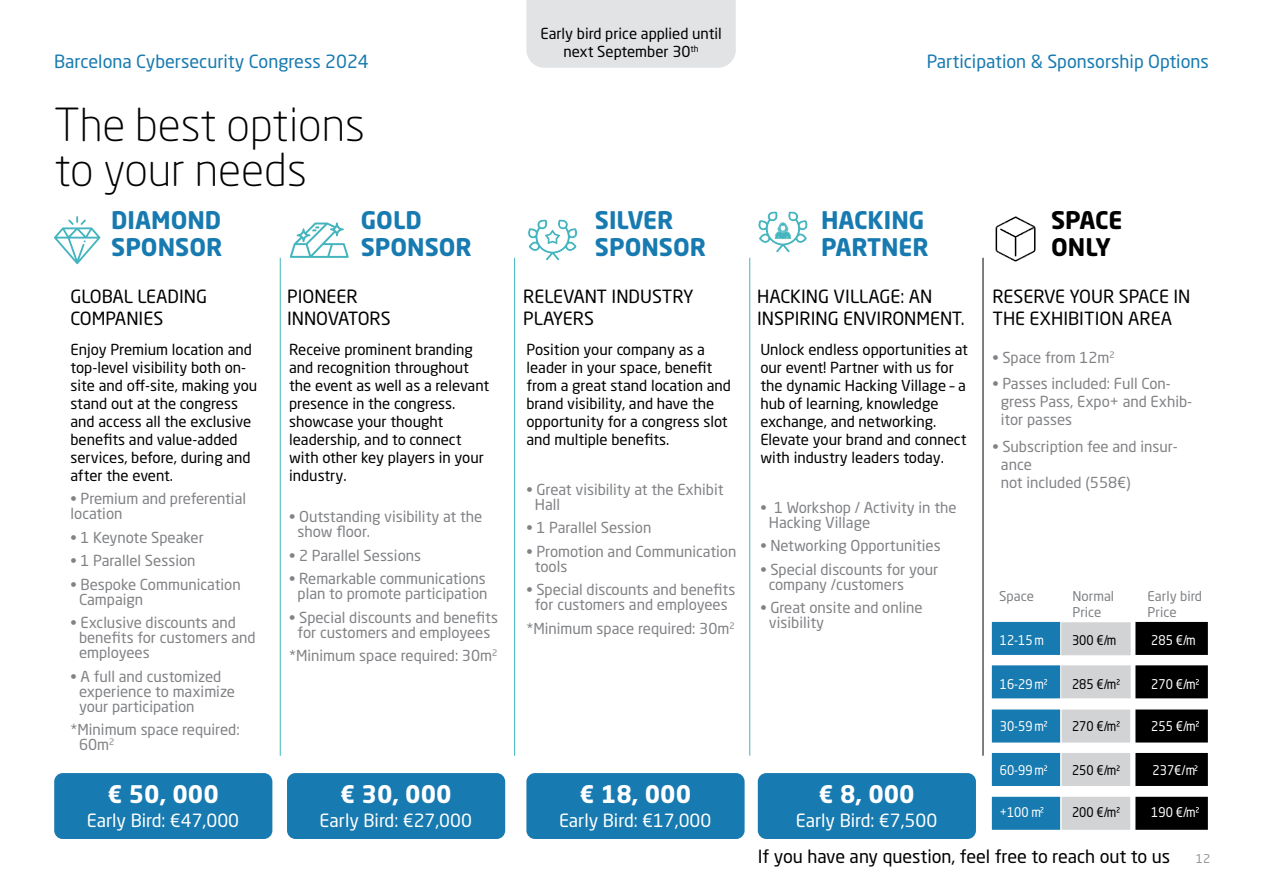
<style>
.page{position:relative;width:1263px;height:893px;background:#fff}
.page>*{position:absolute;margin:0;border:0;box-sizing:border-box;transform-origin:0 0}
.t1{font:300 45px/45px "Neo Sans Std";color:#000}
.t2{font:700 24px/27px "Neo Sans Std";color:#177ab0}
.t3{font:700 24px "Neo Sans Std";color:#fff}
.t4{font:700 24px/27px "Neo Sans Std";color:#000}
.t5{font:18px/21.6px "Neo Sans Std";color:#000}
.t6{font:18px "Neo Sans Std";color:#fff}
.t7{font:18px "Neo Sans Std";color:#177ab0}
.t8{font:15px/15px "Neo Sans Std";color:#808285}
.t9{font:15px/18px "Neo Sans Std";color:#000}
.t10{font:13.35px/16px "Neo Sans Std";color:#808285}
.t11{font:13.2px "Neo Sans Std";color:#fff;scale:.9 1}
.t12{font:13.2px "Neo Sans Std";color:#000;scale:.9 1}
.t13{font:12px "Neo Sans Std";color:#939598}
</style>
<div class="page">
<div style="left:526px;top:0;width:210px;height:68px;background:#e2e3e4"></div>
<svg style="left:527px;top:219px;width:51px;height:42px"></svg>
<svg style="left:54px;top:216px;width:46px;height:48px"></svg>
<svg style="left:290px;top:222px;width:59px;height:36px"></svg>
<hr style="left:280px;top:258px;width:1px;height:498px;background:#44b4be">
<hr style="left:514px;top:258px;width:1px;height:498px;background:#44b4be">
<hr style="left:749px;top:258px;width:1px;height:498px;background:#44b4be">
<hr style="left:983px;top:258px;width:1px;height:498px;background:#000">
<svg style="left:992px;top:622px;width:216px;height:33px;background:#517183"></svg>
<svg style="left:992px;top:665px;width:216px;height:33px;background:#537384"></svg>
<svg style="left:992px;top:709px;width:216px;height:33px;background:#547485"></svg>
<svg style="left:992px;top:753px;width:216px;height:33px;background:#527183"></svg>
<svg style="left:992px;top:797px;width:216px;height:33px;background:#537283"></svg>
<div style="left:54px;top:773px;width:218px;height:66px;background:#177ab0;border-radius:9px"></div>
<div style="left:287px;top:773px;width:218px;height:66px;background:#177ab0;border-radius:9px"></div>
<div style="left:526px;top:773px;width:219px;height:66px;background:#177ab0;border-radius:9px"></div>
<div style="left:758px;top:773px;width:218px;height:66px;background:#177ab0;border-radius:9px"></div>
<svg style="left:995px;top:217px;width:41px;height:45px"></svg>
<svg style="left:758px;top:211px;width:50px;height:42px"></svg>
<p class="t7" style="left:54px;top:50px;width:316px">Barcelona Cybersecurity Congress 2024</p>
<p class="t9" style="left:540px;top:24px;width:183px;text-align:center">Early bird price applied until next September 30<sup>th</sup></p>
<p class="t7" style="left:927px;top:50px;width:284px">Participation &amp; Sponsorship Options</p>
<h1 class="t1" style="left:54px;top:101px;width:312px">The best options to your needs</h1>
<h2 class="t2" style="left:111px;top:206px;width:113px">DIAMOND<br>SPONSOR</h2>
<p class="t5" style="left:70px;top:285px;width:138px">GLOBAL LEADING<br>COMPANIES</p>
<p class="t5" style="left:287px;top:285px;width:105px">PIONEER<br>INNOVATORS</p>
<p class="t5" style="left:523px;top:285px;width:172px">RELEVANT INDUSTRY<br>PLAYERS</p>
<p class="t5" style="left:757px;top:285px;width:209px">HACKING VILLAGE: AN<br>INSPIRING ENVIRONMENT.</p>
<p class="t5" style="left:992px;top:285px;width:200px">RESERVE YOUR SPACE IN<br>THE EXHIBITION AREA</p>
<h2 class="t2" style="left:361px;top:206px;width:113px">GOLD<br>SPONSOR</h2>
<h2 class="t2" style="left:821px;top:206px;width:109px">HACKING<br>PARTNER</h2>
<h2 class="t2" style="left:595px;top:206px;width:113px">SILVER<br>SPONSOR</h2>
<h2 class="t4" style="left:1051px;top:206px;width:73px">SPACE<br>ONLY</h2>
<p class="t9" style="left:70px;top:340px;width:188px">Enjoy Premium location and top-level visibility both on&shy;site and off-site, making you stand out at the congress and access all the exclusive benefits and value-added services, before, during and after the event.</p>
<p class="t8" style="left:70px;top:491px;width:177px">• Premium and preferential location</p>
<p class="t8" style="left:70px;top:529px;width:135px">• 1 Keynote Speaker</p>
<p class="t8" style="left:70px;top:553px;width:127px">• 1 Parallel Session</p>
<p class="t8" style="left:79px;top:576px;width:163px;text-indent:-9px">• Bespoke Communication<br>Campaign</p>
<p class="t8" style="left:79px;top:615px;width:178px;text-indent:-9px">• Exclusive discounts and benefits for customers and employees</p>
<p class="t8" style="left:79px;top:668px;width:158px;text-indent:-9px">• A full and customized experience to maximize your participation</p>
<p class="t8" style="left:79px;top:722px;width:162px;text-indent:-9px">*Minimum space required:<br>60m<sup>2</sup></p>
<h2 class="t3" style="left:107px;top:779px;width:113px">€ 50, 000</h2>
<p class="t6" style="left:87px;top:809px;width:154px">Early Bird: €47,000</p>
<p class="t9" style="left:289px;top:340px;width:202px">Receive prominent branding and recognition throughout the event as well as a relevant presence in the congress. showcase your thought leadership, and to connect with other key players in your industry.</p>
<p class="t8" style="left:298px;top:509px;width:186px;text-indent:-9px">• Outstanding visibility at the show floor.</p>
<p class="t8" style="left:289px;top:547px;width:134px">• 2 Parallel Sessions</p>
<p class="t8" style="left:289px;top:571px;width:200px;text-align:center">• Remarkable communications plan to promote participation</p>
<p class="t8" style="left:289px;top:609px;width:210px;text-align:center">• Special discounts and benefits for customers and employees</p>
<p class="t8" style="left:289px;top:648px;width:210px">*Minimum space required: 30m<sup>2</sup></p>
<h2 class="t3" style="left:340px;top:779px;width:113px">€ 30, 000</h2>
<p class="t6" style="left:320px;top:809px;width:154px">Early Bird: €27,000</p>
<p class="t9" style="left:526px;top:340px;width:206px">Position your company as a leader in your space, benefit from a great stand location and brand visibility, and have the opportunity for a congress slot and multiple benefits.</p>
<p class="t8" style="left:535px;top:481px;width:190px;text-indent:-9px">• Great visibility at the Exhibit<br>Hall</p>
<p class="t8" style="left:526px;top:520px;width:127px">• 1 Parallel Session</p>
<p class="t8" style="left:535px;top:543px;width:203px;text-indent:-9px">• Promotion and Communication tools</p>
<p class="t8" style="left:526px;top:582px;width:210px;text-align:center">• Special discounts and benefits for customers and employees</p>
<p class="t8" style="left:526px;top:620px;width:210px">*Minimum space required: 30m<sup>2</sup></p>
<h2 class="t3" style="left:579px;top:779px;width:113px">€ 18, 000</h2>
<p class="t6" style="left:559px;top:809px;width:154px">Early Bird: €17,000</p>
<p class="t9" style="left:760px;top:340px;width:209px">Unlock endless opportunities at our event! Partner with us for the dynamic Hacking Village – a hub of learning, knowledge exchange, and networking.<br>Elevate your brand and connect with industry leaders today.</p>
<p class="t8" style="left:769px;top:499px;width:189px;text-indent:-9px">• 1 Workshop / Activity in the<br>Hacking Village</p>
<p class="t8" style="left:760px;top:538px;width:182px">• Networking Opportunities</p>
<p class="t8" style="left:769px;top:561px;width:171px;text-indent:-9px">• Special discounts for your company /customers</p>
<p class="t8" style="left:769px;top:600px;width:155px;text-indent:-9px">• Great onsite and online visibility</p>
<h2 class="t3" style="left:818px;top:779px;width:98px">€ 8, 000</h2>
<p class="t6" style="left:796px;top:809px;width:143px">Early Bird: €7,500</p>
<p class="t8" style="left:992px;top:350px;width:124px">• Space from 12m<sup>2</sup></p>
<p class="t8" style="left:1001px;top:375px;width:193px;line-height:18px;text-indent:-9px">• Passes included: Full Con&shy;gress Pass, Expo+ and Exhib&shy;itor passes</p>
<p class="t8" style="left:1001px;top:437px;width:179px;line-height:18px;text-indent:-9px">• Subscription fee and insur&shy;ance<br>not included (558€)</p>
<p class="t10" style="left:999px;top:587px;width:36px">Space</p>
<p class="t10" style="left:1072px;top:587px;width:43px">Normal<br>Price</p>
<p class="t10" style="left:1147px;top:587px;width:56px">Early bird<br>Price</p>
<p class="t11" style="left:1000px;top:632px;width:51px">12-15 m</p>
<p class="t12" style="left:1072px;top:632px;width:51px">300 €/m</p>
<p class="t11" style="left:1151px;top:632px;width:51px">285 €/m</p>
<p class="t11" style="left:1000px;top:676px;width:51px">16-29 m</p>
<p class="t12" style="left:1072px;top:676px;width:51px">285 €/m</p>
<p class="t11" style="left:1151px;top:676px;width:51px">270 €/m</p>
<p class="t11" style="left:1000px;top:718px;width:51px">30-59 m</p>
<p class="t12" style="left:1072px;top:718px;width:51px">270 €/m</p>
<p class="t11" style="left:1151px;top:718px;width:51px">255 €/m</p>
<p class="t11" style="left:1000px;top:762px;width:51px">60-99 m</p>
<p class="t12" style="left:1072px;top:762px;width:51px">250 €/m</p>
<p class="t11" style="left:1152px;top:762px;width:49px">237€/m</p>
<p class="t11" style="left:1000px;top:804px;width:47px">+100 m</p>
<p class="t12" style="left:1072px;top:804px;width:51px">200 €/m</p>
<p class="t11" style="left:1151px;top:804px;width:51px">190 €/m</p>
<p class="t5" style="left:758px;top:845px;width:414px">If you have any question, feel free to reach out to us</p>
<p class="t13" style="left:1196px;top:851px;width:16px">12</p>
</div>
